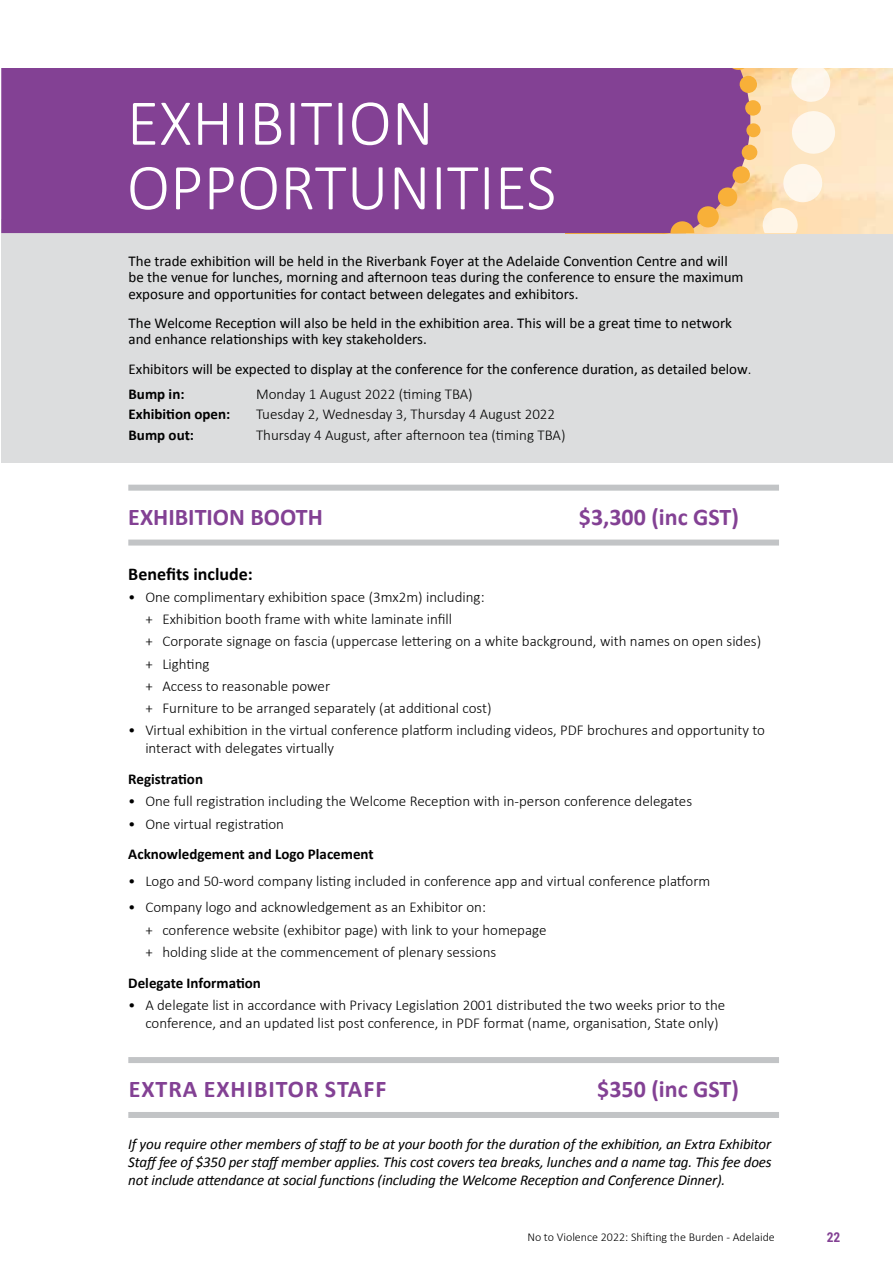
<style>
.page{position:relative;width:893px;height:1263px;background:#fff}
.page>*{position:absolute;margin:0;border:0;box-sizing:border-box;transform-origin:0 0}
.t1{font:300 66px/64.5px "Calibri";color:#fff}
.t2{font:700 24px "Calibri";color:#834194}
.t3{font:700 24px "Calibri";letter-spacing:.04em;color:#834194}
.t4{font:700 18px "Calibri";color:#000}
.t5{font:300 15px/22.2px "Calibri";color:#000}
.t6{font:15px/16.5px "Calibri";color:#000}
.t7{font:italic 15px/18px "Calibri";letter-spacing:-.01em;color:#000;text-align:justify}
.t8{font:700 15px "Calibri";color:#000}
.t9{font:700 13.5px "Roboto Condensed";color:#834194}
.t10{font:300 12px "Calibri";color:#000}
.s1{font-weight:300}
.s2{font-weight:700}
</style>
<div class="page">
<div style="left:2px;top:220px;width:891px;height:243px;background:#dcddde"></div>
<div style="left:128px;top:485px;width:651px;height:6px;background:#c2c4c6"></div>
<div style="left:128px;top:539px;width:651px;height:6px;background:#c2c4c6"></div>
<div style="left:128px;top:1057px;width:651px;height:6px;background:#c2c4c6"></div>
<div style="left:128px;top:1112px;width:651px;height:6px;background:#c2c4c6"></div>
<img style="left:750px;top:68px;width:143px;height:165px">
<div style="left:1px;top:68px;width:749px;height:165px;background:#834194"></div>
<svg style="left:791px;top:110px;width:45px;height:45px;background:#fdf1df"></svg>
<svg style="left:776px;top:68px;width:55px;height:35px;background:#fdecd4"></svg>
<svg style="left:762px;top:163px;width:61px;height:70px;background:#fde9cb"></svg>
<svg style="left:711px;top:68px;width:37px;height:2px"></svg>
<div style="left:739px;top:75px;width:18px;height:18px;background:#f8b039;border-radius:50%"></div>
<div style="left:745px;top:100px;width:16px;height:16px;background:#f8b039;border-radius:50%"></div>
<div style="left:746px;top:123px;width:15px;height:15px;background:#f8b039;border-radius:50%"></div>
<svg style="left:670px;top:206px;width:49px;height:27px"></svg>
<div style="left:717px;top:187px;width:21px;height:20px;background:#f8b039;border-radius:50%"></div>
<div style="left:732px;top:166px;width:18px;height:18px;background:#f8b039;border-radius:50%"></div>
<div style="left:741px;top:144px;width:17px;height:16px;background:#f8b039;border-radius:50%"></div>
<h1 class="t1" style="left:127px;top:87px;width:431px">EXHIBITION<br>OPPORTUNITIES</h1>
<p class="t6" style="left:129px;top:252px;width:617px">The trade exhibition will be held in the Riverbank Foyer at the Adelaide Convention Centre and will be the venue for lunches, morning and afternoon teas during the conference to ensure the maximum exposure and opportunities for contact between delegates and exhibitors.</p>
<p class="t6" style="left:129px;top:315px;width:605px">The Welcome Reception will also be held in the exhibition area. This will be a great time to network and enhance relationships with key stakeholders.</p>
<p class="t6" style="left:129px;top:356px;width:624px;line-height:25px">Exhibitors will be expected to display at the conference for the conference duration, as detailed below<span class="s1">.<br></span><span class="s2">Bump in:</span></p>
<p class="t5" style="left:256px;top:382px;width:218px">Monday 1 August 2022 (timing TBA)</p>
<p class="t8" style="left:129px;top:405px;width:103px">Exhibition open:</p>
<p class="t5" style="left:256px;top:403px;width:301px">Tuesday 2, Wednesday 3, Thursday 4 August 2022</p>
<p class="t8" style="left:129px;top:425px;width:67px">Bump out:</p>
<p class="t5" style="left:256px;top:423px;width:311px">Thursday 4 August, after afternoon tea (timing TBA)</p>
<h2 class="t2" style="left:128px;top:501px;width:196px">EXHIBITION BOOTH</h2>
<h2 class="t2" style="left:579px;top:501px;width:161px">$3,300 (inc GST)</h2>
<p class="t4" style="left:128px;top:562px;width:126px">Benefits include:</p>
<p class="t5" style="left:145px;top:585px;width:617px;text-indent:-17px">• One complimentary exhibition space (3mx2m) including:<br>+ Exhibition booth frame with white laminate infill<br>+ Corporate signage on fascia (uppercase lettering on a white background, with names on open sides) + Lighting<br>+ Access to reasonable power<br>+ Furniture to be arranged separately (at additional cost)</p>
<p class="t5" style="left:145px;top:721px;width:621px;line-height:18px;text-indent:-17px">• Virtual exhibition in the virtual conference platform including videos, PDF brochures and opportunity to interact with delegates virtually</p>
<p class="t8" style="left:128px;top:770px;width:76px">Registration</p>
<p class="t5" style="left:128px;top:790px;width:565px">• One full registration including the Welcome Reception with in-person conference delegates</p>
<p class="t5" style="left:128px;top:812px;width:157px">• One virtual registration</p>
<p class="t8" style="left:128px;top:845px;width:247px">Acknowledgement and Logo Placement</p>
<p class="t5" style="left:128px;top:869px;width:584px">• Logo and 50-word company listing included in conference app and virtual conference platform</p>
<p class="t5" style="left:145px;top:896px;width:403px;text-indent:-17px">• Company logo and acknowledgement as an Exhibitor on:<br>+ conference website (exhibitor page) with link to your homepage + holding slide at the commencement of plenary sessions</p>
<p class="t8" style="left:128px;top:973px;width:134px">Delegate Information</p>
<p class="t5" style="left:145px;top:995px;width:581px;line-height:18px;text-indent:-17px">• A delegate list in accordance with Privacy Legislation 2001 distributed the two weeks prior to the conference, and an updated list post conference, in PDF format (name, organisation, State only)</p>
<h2 class="t3" style="left:129px;top:1074px;width:259px">EXTRA EXHIBITOR STAFF</h2>
<h2 class="t2" style="left:597px;top:1074px;width:143px">$350 (inc GST)</h2>
<p class="t7" style="left:128px;top:1134px;width:645px">If you require other members of staff to be at your booth for the duration of the exhibition, an Extra Exhibitor Staff fee of $350 per staff member applies. This cost covers tea breaks, lunches and a name tag. This fee does not include attendance at social functions (including the Welcome Reception and Conference Dinner).</p>
<p class="t10" style="left:527px;top:1229px;width:249px">No to Violence 2022: Shifting the Burden - Adelaide</p>
<p class="t9" style="left:827px;top:1227px;width:15px">22</p>
</div>
